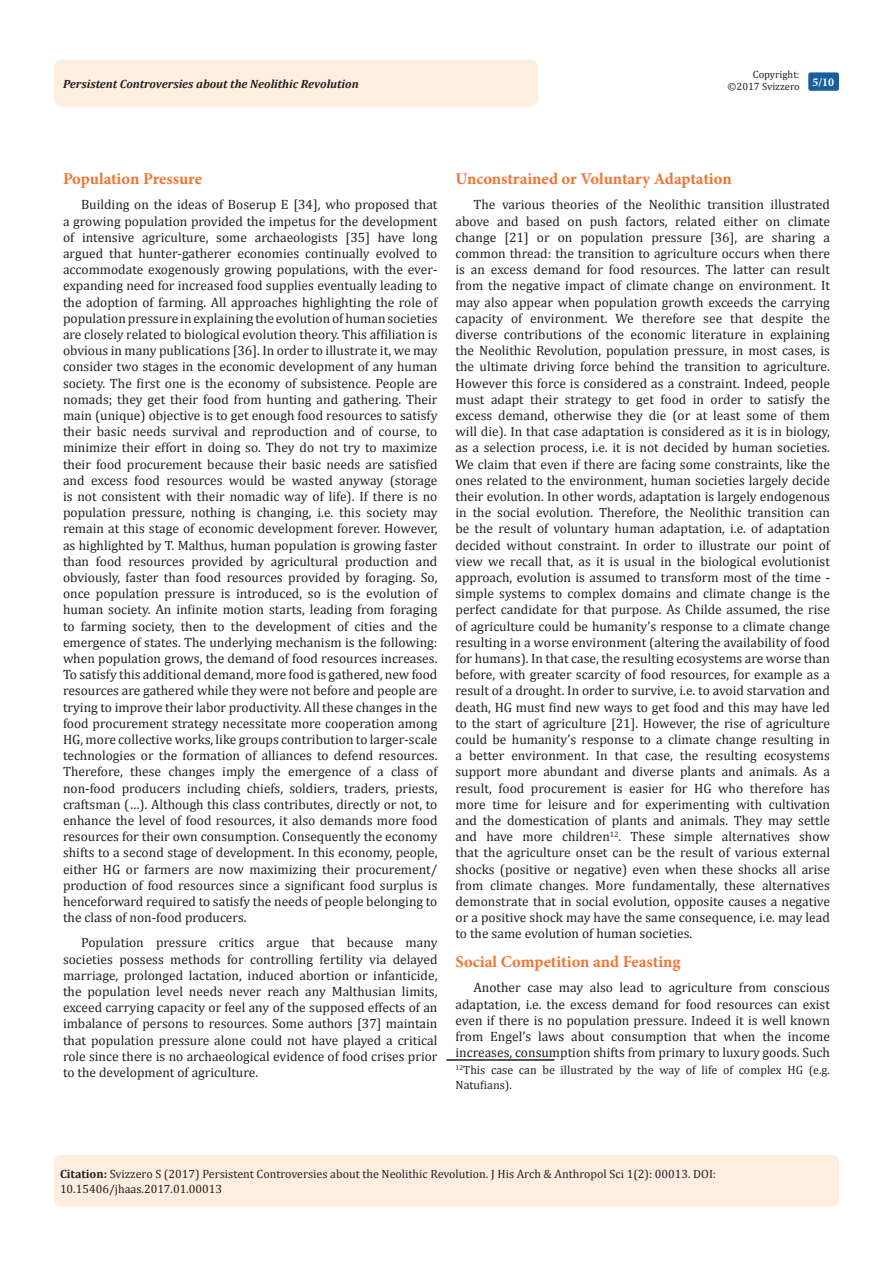
<style>
.page{position:relative;width:893px;height:1263px;background:#fff}
.page>*{position:absolute;margin:0;border:0;box-sizing:border-box;transform-origin:0 0}
.List_Paragraph{font:700 16.5px "Minion Pro";letter-spacing:-.005em;color:#f37331}
.t1{font:13.5px/16.2px "Cambria";color:#231f20;text-align:justify}
.t2{font:12px/14.4px "Cambria";color:#231f20}
.t3{font:italic 700 12px "Cambria";color:#231f20}
.t4{font:700 12px "Minion Pro";color:#fff}
.t5{font:10.5px/12.6px "Cambria";color:#231f20;text-align:right}
.s1{font-weight:700}
</style>
<div class="page">
<div style="left:54px;top:1155px;width:785px;height:51px;background:#feeee0;border-radius:7px"></div>
<div style="left:54px;top:60px;width:484px;height:46px;background:#feeee0;border-radius:8px"></div>
<div style="left:808px;top:72px;width:31px;height:19px;background:#18609d;border-radius:2px"></div>
<hr style="left:446px;top:1059px;width:108px;height:2px;background:#231f20">
<p class="t5" style="left:728px;top:68px;width:74px">Copyright: ©2017 Svizzero</p>
<p class="t3" style="left:63px;top:75px;width:297px">Persistent Controversies about the Neolithic Revolution</p>
<p class="t4" style="left:812px;top:74px;width:23px">5/10</p>
<p class="List_Paragraph" style="left:63px;top:167px;width:140px">Population Pressure</p>
<p class="t1" style="left:63px;top:197px;width:376px;text-indent:18px">Building on the ideas of Boserup E [34], who proposed that a growing population provided the impetus for the development of intensive agriculture, some archaeologists [35] have long argued that hunter-gatherer economies continually evolved to accommodate exogenously growing populations, with the ever&shy;expanding need for increased food supplies eventually leading to the adoption of farming. All approaches highlighting the role of population pressure in explaining the evolution of human societies are closely related to biological evolution theory. This affiliation is obvious in many publications [36]. In order to illustrate it, we may consider two stages in the economic development of any human society. The first one is the economy of subsistence. People are nomads; they get their food from hunting and gathering. Their main (unique) objective is to get enough food resources to satisfy their basic needs survival and reproduction and of course, to minimize their effort in doing so. They do not try to maximize their food procurement because their basic needs are satisfied and excess food resources would be wasted anyway (storage is not consistent with their nomadic way of life). If there is no population pressure, nothing is changing, i.e. this society may remain at this stage of economic development forever. However, as highlighted by T. Malthus, human population is growing faster than food resources provided by agricultural production and obviously, faster than food resources provided by foraging. So, once population pressure is introduced, so is the evolution of human society. An infinite motion starts, leading from foraging to farming society, then to the development of cities and the emergence of states. The underlying mechanism is the following: when population grows, the demand of food resources increases.<br>To satisfy this additional demand, more food is gathered, new food resources are gathered while they were not before and people are trying to improve their labor productivity. All these changes in the food procurement strategy necessitate more cooperation among HG, more collective works, like groups contribution to larger-scale technologies or the formation of alliances to defend resources.<br>Therefore, these changes imply the emergence of a class of non-food producers including chiefs, soldiers, traders, priests, craftsman (…). Although this class contributes, directly or not, to enhance the level of food resources, it also demands more food resources for their own consumption. Consequently the economy shifts to a second stage of development. In this economy, people, either HG or farmers are now maximizing their procurement/ production of food resources since a significant food surplus is henceforward required to satisfy the needs of people belonging to the class of non-food producers.</p>
<p class="t1" style="left:63px;top:935px;width:376px;text-indent:18px">Population pressure critics argue that because many societies possess methods for controlling fertility via delayed marriage, prolonged lactation, induced abortion or infanticide, the population level needs never reach any Malthusian limits, exceed carrying capacity or feel any of the supposed effects of an imbalance of persons to resources. Some authors [37] maintain that population pressure alone could not have played a critical role since there is no archaeological evidence of food crises prior to the development of agriculture.</p>
<p class="List_Paragraph" style="left:455px;top:167px;width:278px">Unconstrained or Voluntary Adaptation</p>
<p class="t1" style="left:455px;top:197px;width:376px;text-indent:18px">The various theories of the Neolithic transition illustrated above and based on push factors, related either on climate change [21] or on population pressure [36], are sharing a common thread: the transition to agriculture occurs when there is an excess demand for food resources. The latter can result from the negative impact of climate change on environment. It may also appear when population growth exceeds the carrying capacity of environment. We therefore see that despite the diverse contributions of the economic literature in explaining the Neolithic Revolution, population pressure, in most cases, is the ultimate driving force behind the transition to agriculture.<br>However this force is considered as a constraint. Indeed, people must adapt their strategy to get food in order to satisfy the excess demand, otherwise they die (or at least some of them will die). In that case adaptation is considered as it is in biology, as a selection process, i.e. it is not decided by human societies.<br>We claim that even if there are facing some constraints, like the ones related to the environment, human societies largely decide their evolution. In other words, adaptation is largely endogenous in the social evolution. Therefore, the Neolithic transition can be the result of voluntary human adaptation, i.e. of adaptation decided without constraint. In order to illustrate our point of view we recall that, as it is usual in the biological evolutionist approach, evolution is assumed to transform most of the time - simple systems to complex domains and climate change is the perfect candidate for that purpose. As Childe assumed, the rise of agriculture could be humanity’s response to a climate change resulting in a worse environment (altering the availability of food for humans). In that case, the resulting ecosystems are worse than before, with greater scarcity of food resources, for example as a result of a drought. In order to survive, i.e. to avoid starvation and death, HG must find new ways to get food and this may have led to the start of agriculture [21]. However, the rise of agriculture could be humanity’s response to a climate change resulting in a better environment. In that case, the resulting ecosystems support more abundant and diverse plants and animals. As a result, food procurement is easier for HG who therefore has more time for leisure and for experimenting with cultivation and the domestication of plants and animals. They may settle and have more children<sup>12</sup>. These simple alternatives show that the agriculture onset can be the result of various external shocks (positive or negative) even when these shocks all arise from climate changes. More fundamentally, these alternatives demonstrate that in social evolution, opposite causes a negative or a positive shock may have the same consequence, i.e. may lead to the same evolution of human societies.</p>
<p class="List_Paragraph" style="left:455px;top:950px;width:227px">Social Competition and Feasting</p>
<p class="t1" style="left:455px;top:980px;width:376px;text-indent:18px">Another case may also lead to agriculture from conscious adaptation, i.e. the excess demand for food resources can exist even if there is no population pressure. Indeed it is well known from Engel’s laws about consumption that when the income increases, consumption shifts from primary to luxury goods. Such</p>
<p class="t2" style="left:455px;top:1063px;width:376px"><sup>12</sup>This case can be illustrated by the way of life of complex HG (e.g.<br>Natufians).</p>
<p class="t2" style="left:60px;top:1167px;width:658px"><span class="s1">Citation:</span> Svizzero S (2017) Persistent Controversies about the Neolithic Revolution. J His Arch &amp; Anthropol Sci 1(2): 00013. DOI:<br>10.15406/jhaas.2017.01.00013</p>
</div>
